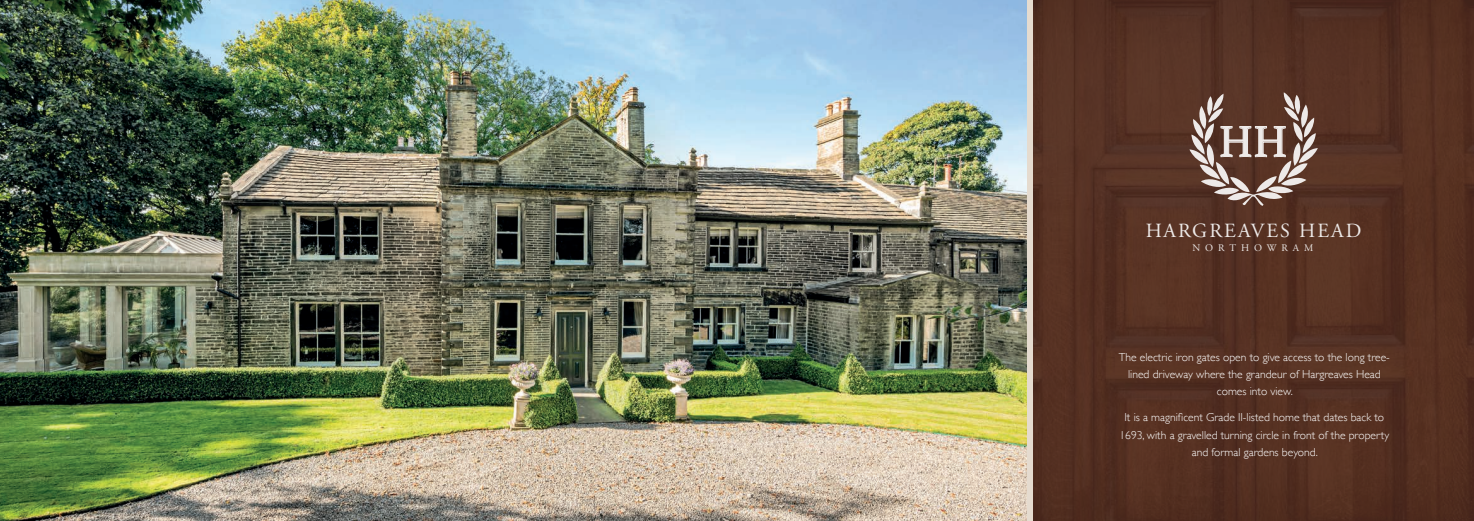
<style>
.page{position:relative;width:1474px;height:521px;background:#fff}
.page>*{position:absolute;margin:0;border:0;box-sizing:border-box;transform-origin:0 0}
.t1{font:45.68px "Athelas";color:#fff}
.t2{font:20.12px "Adobe Garamond Pro";letter-spacing:.1em;color:#fff}
.t3{font:300 11.55px/17.3px "Gill Sans";color:#fff;text-align:center}
.t4{font:10.06px "Adobe Garamond Pro";letter-spacing:.5em;color:#fff}
</style>
<div class="page">
<img style="left:1033px;top:0;width:440px;height:521px">
<img style="left:0;top:0;width:1027px;height:521px">
<div style="left:1027px;top:0;width:6px;height:521px;background:#e5dbcf"></div>
<svg style="left:1189px;top:92px;width:128px;height:114px;background:#7a5e54"></svg>
<h1 class="t1" style="left:1218px;top:105px;width:70px">HH</h1>
<h2 class="t2" style="left:1145px;top:218px;width:217px">HARGREAVES HEAD</h2>
<p class="t4" style="left:1192px;top:242px;width:122px">NORTHOWRAM</p>
<p class="t3" style="left:1118px;top:348px;width:272px">The electric iron gates open to give access to the long tree&shy;lined driveway where the grandeur of Hargreaves Head comes into view.</p>
<p class="t3" style="left:1119px;top:408px;width:271px">It is a magnificent Grade II-listed home that dates back to<br>1693, with a gravelled turning circle in front of the property and formal gardens beyond.</p>
</div>
